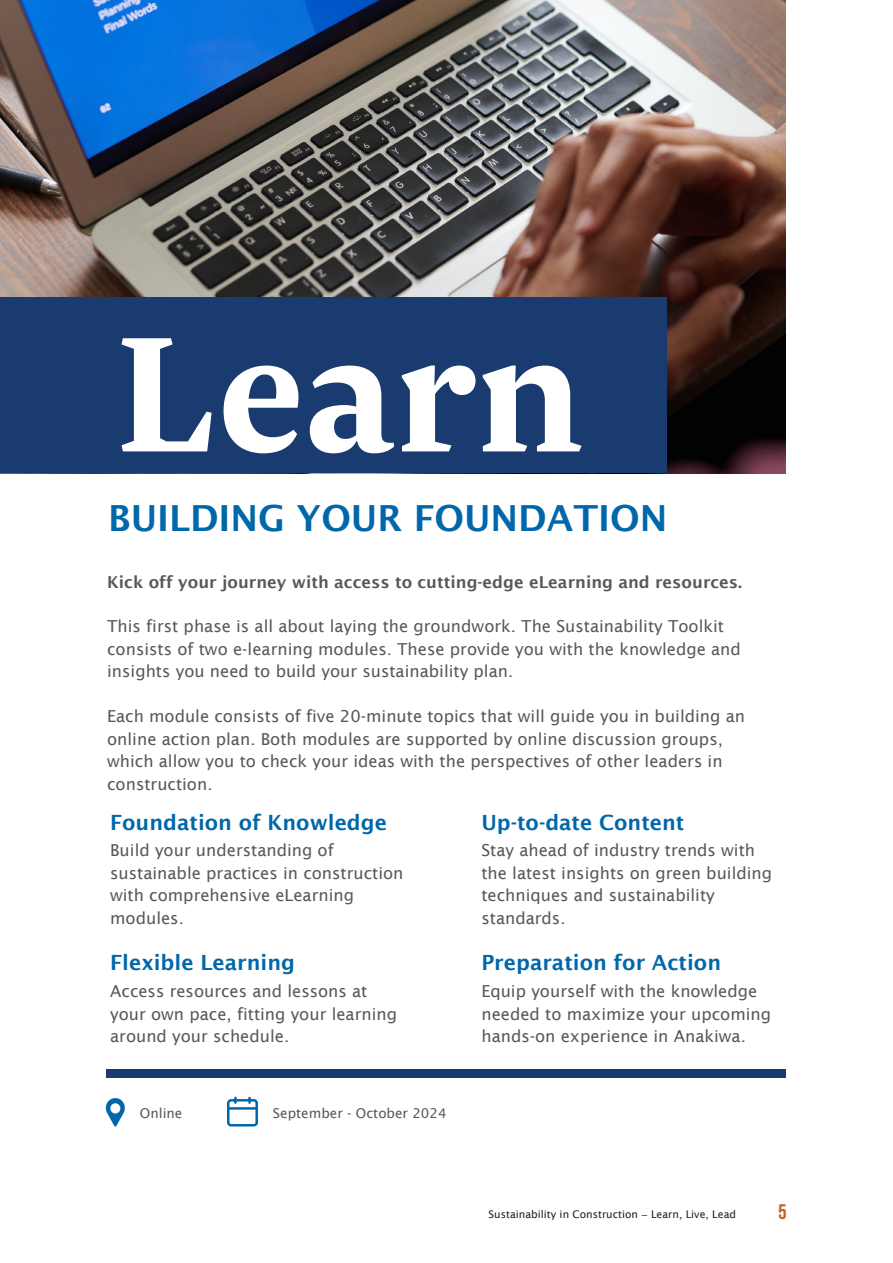
<style>
.page{position:relative;width:893px;height:1263px;background:#fff}
.page>*{position:absolute;margin:0;border:0;box-sizing:border-box;transform-origin:0 0}
.Names{font:700 192.45px "Newzald";color:#fff}
.Heading{font:600 36px "Lucida Sans";color:#0067aa}
.Names-2{font:600 21px "Lucida Sans";color:#0067aa}
.t1{font:700 21px "Bebas Neue Pro";color:#c06228}
.Heading-2{font:16.5px/22.5px "Lucida Sans";color:#57585a}
.Body{font:16.5px/22.5px "Lucida Sans";color:#57585a}
.Heading-3{font:600 16.5px "Lucida Sans";color:#57585a}
.Body-2{font:13.5px "Lucida Sans";color:#57585a}
.t2{font:10.5px "Lucida Sans";color:#231f20}
.s1{font-family:"Newzald";font-weight:700}
</style>
<div class="page">
<img style="left:0;top:0;width:786px;height:473px">
<div style="left:0;top:297px;width:667px;height:176px;background:#1a3b6f"></div>
<svg style="left:105px;top:1098px;width:20px;height:28px"></svg>
<div style="left:107px;top:1069px;width:679px;height:9px;background:#1a3b6f"></div>
<svg style="left:227px;top:1097px;width:31px;height:29px"></svg>
<p class="Names" style="left:115px;top:270px;width:470px">Learn</p>
<p class="Heading" style="left:108px;top:497px;width:561px">BUILDING YOUR FOUNDATION</p>
<p class="Heading-3" style="left:107px;top:573px;width:637px">Kick off your journey with access to cutting-edge eLearning and resources.</p>
<p class="Heading-2" style="left:107px;top:615px;width:635px">This first phase is all about laying the groundwork. The Sustainability Toolkit consists of two e-learning modules. These provide you with the knowledge and insights you need to build your sustainability plan.</p>
<p class="Heading-2" style="left:107px;top:705px;width:639px">Each module consists of five 20-minute topics that will guide you in building an online action plan. Both modules are supported by online discussion groups, which allow you to check your ideas with the perspectives of other leaders in construction.</p>
<p class="Names-2" style="left:110px;top:810px;width:278px">Foundation of Knowledge</p>
<p class="Body" style="left:110px;top:839px;width:295px">Build your understanding of sustainable practices in construction with comprehensive eLearning modules.</p>
<p class="Names-2" style="left:110px;top:951px;width:186px">Flexible Learning</p>
<p class="Body" style="left:110px;top:980px;width:288px">Access resources and lessons at your own pace, fitting your learning around your schedule.</p>
<p class="Body-2" style="left:140px;top:1106px;width:44px">Online</p>
<p class="Body-2" style="left:273px;top:1106px;width:175px">September - October 2024</p>
<p class="Names-2" style="left:481px;top:810px;width:205px">Up-to-date Content</p>
<p class="Body" style="left:481px;top:839px;width:292px">Stay ahead of industry trends with the latest insights on green building techniques and sustainability standards.</p>
<p class="Names-2" style="left:481px;top:951px;width:241px">Preparation for Action</p>
<p class="Body" style="left:481px;top:980px;width:291px">Equip yourself with the knowledge needed to maximize your upcoming hands-on experience in Anakiwa.</p>
<p class="t2" style="left:489px;top:1209px;width:249px">Sustainability in Construction <span class="s1">‒</span> Learn, Live, Lead</p>
<p class="t1" style="left:779px;top:1200px;width:10px">5</p>
</div>
